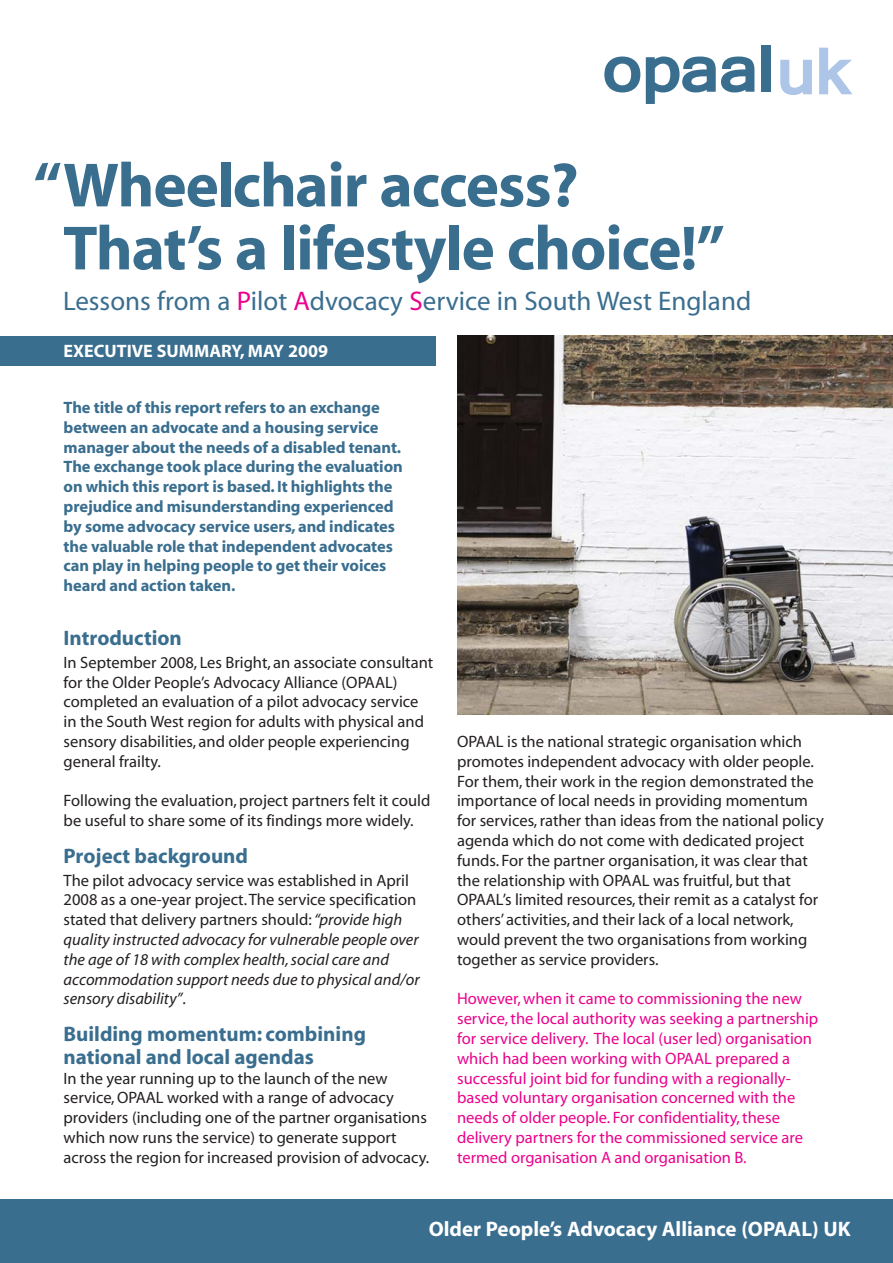
<style>
.page{position:relative;width:893px;height:1263px;background:#fff}
.page>*{position:absolute;margin:0;border:0;box-sizing:border-box;transform-origin:0 0}
.t1{font:700 63px/63px "Myriad";letter-spacing:-.015em;color:#3a6e8f}
.t2{font:27px "Myriad";color:#3a6e8f}
.t3{font:700 21px/22.8px "Myriad";color:#3a6e8f}
.t4{font:700 21px "Myriad";color:#fff}
.t5{font:700 18px "Myriad";color:#fff}
.t6{font:16.5px/19.8px "Myriad";color:#231f20}
.t7{font:16.5px/19.8px "Myriad";color:#ec008c}
.t8{font:700 16.5px/19.8px "Myriad";letter-spacing:-.005em;color:#3a6e8f}
.t9{font:italic 16.5px/19.8px "Myriad";color:#231f20}
.s1{color:#ec008c}
.s2{font-style:normal}
</style>
<div class="page">
<div style="left:0;top:336px;width:436px;height:30px;background:#3a6e8f"></div>
<img style="left:457px;top:336px;width:435px;height:378px">
<div style="left:761px;top:45px;width:9px;height:47px;background:#3a6e8f"></div>
<svg style="left:819px;top:48px;width:33px;height:46px"></svg>
<svg style="left:780px;top:60px;width:31px;height:35px"></svg>
<svg style="left:604px;top:57px;width:111px;height:47px"></svg>
<svg style="left:721px;top:57px;width:33px;height:35px"></svg>
<div style="left:0;top:1199px;width:892px;height:64px;background:#3a6e8f"></div>
<h1 class="t1" style="left:63px;top:159px;width:663px;text-indent:-30px">“Wheelchair access?<br>That’s a lifestyle choice!”</h1>
<h2 class="t2" style="left:63px;top:291px;width:689px">Lessons from a <span class="s1">P</span>ilot <span class="s1">A</span>dvocacy <span class="s1">S</span>ervice in South West England</h2>
<p class="t5" style="left:64px;top:344px;width:266px">EXECUTIVE SUMMARY, MAY 2009</p>
<p class="t8" style="left:64px;top:399px;width:340px">The title of this report refers to an exchange between an advocate and a housing service manager about the needs of a disabled tenant.<br>The exchange took place during the evaluation on which this report is based. It highlights the prejudice and misunderstanding experienced by some advocacy service users, and indicates the valuable role that independent advocates can play in helping people to get their voices heard and action taken.</p>
<p class="t3" style="left:64px;top:628px;width:120px">Introduction</p>
<p class="t6" style="left:64px;top:654px;width:371px">In September 2008, Les Bright, an associate consultant for the Older People’s Advocacy Alliance (OPAAL) completed an evaluation of a pilot advocacy service in the South West region for adults with physical and sensory disabilities, and older people experiencing general frailty.</p>
<p class="t6" style="left:64px;top:792px;width:368px">Following the evaluation, project partners felt it could be useful to share some of its findings more widely.</p>
<p class="t3" style="left:64px;top:846px;width:186px">Project background</p>
<p class="t9" style="left:64px;top:872px;width:357px"><span class="s2">The pilot advocacy service was established in April 2008 as a one-year project.The service specification stated that delivery partners should:</span>“provide high quality instructed advocacy for vulnerable people over the age of 18 with complex health, social care and accommodation support needs due to physical and/or sensory disability”<span class="s2">.</span></p>
<p class="t3" style="left:64px;top:1024px;width:304px">Building momentum: combining national and local agendas</p>
<p class="t6" style="left:64px;top:1070px;width:367px">In the year running up to the launch of the new service, OPAAL worked with a range of advocacy providers (including one of the partner organisations which now runs the service) to generate support across the region for increased provision of advocacy.</p>
<p class="t6" style="left:457px;top:733px;width:368px">OPAAL is the national strategic organisation which promotes independent advocacy with older people.<br>For them, their work in the region demonstrated the importance of local needs in providing momentum for services, rather than ideas from the national policy agenda which do not come with dedicated project funds. For the partner organisation, it was clear that the relationship with OPAAL was fruitful, but that OPAAL’s limited resources, their remit as a catalyst for others’ activities, and their lack of a local network, would prevent the two organisations from working together as service providers.</p>
<p class="t7" style="left:457px;top:990px;width:362px">However, when it came to commissioning the new service, the local authority was seeking a partnership for service delivery. The local (user led) organisation which had been working with OPAAL prepared a successful joint bid for funding with a regionally&shy;based voluntary organisation concerned with the needs of older people. For confidentiality, these delivery partners for the commissioned service are termed organisation A and organisation B.</p>
<p class="t4" style="left:429px;top:1221px;width:423px">Older People’s Advocacy Alliance (OPAAL) UK</p>
</div>
